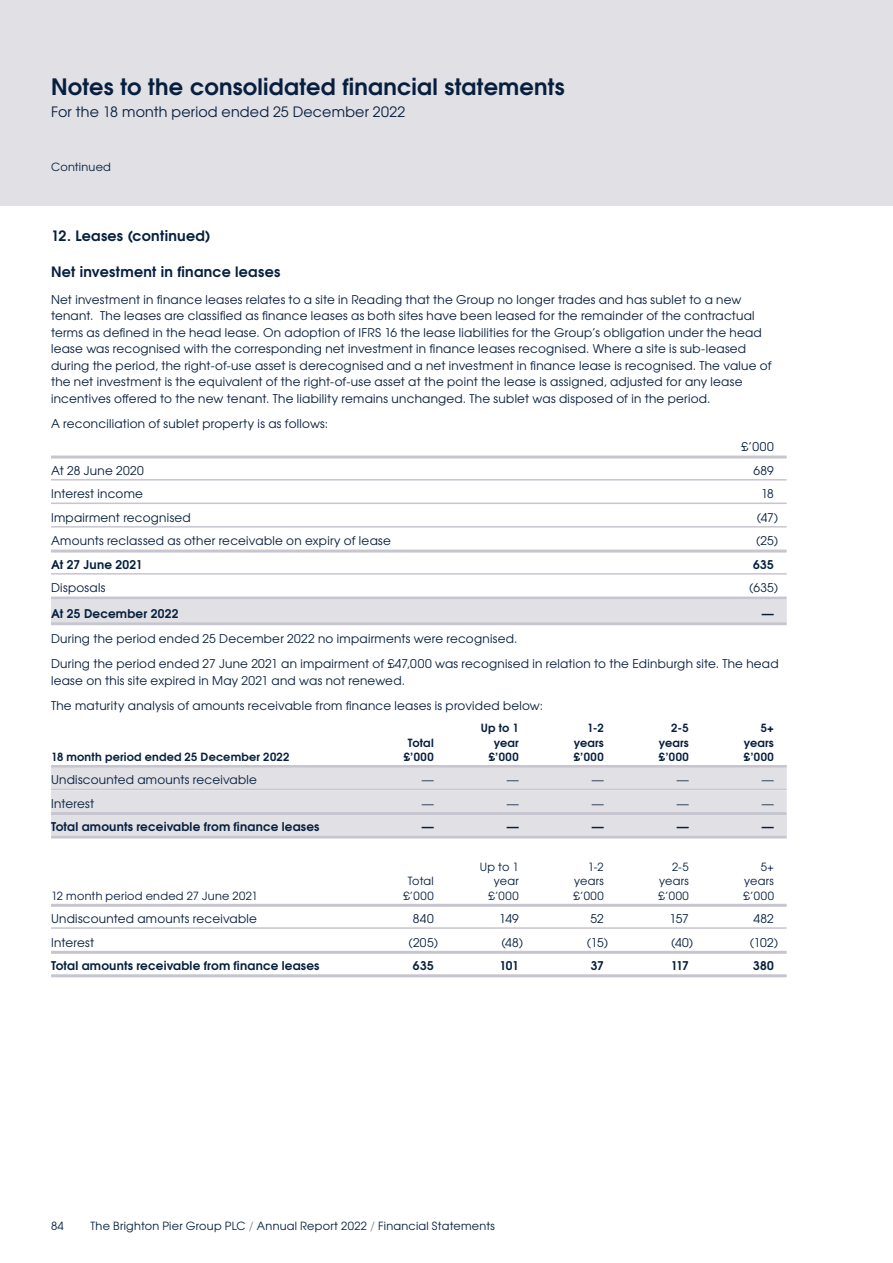
<style>
.page{position:relative;width:893px;height:1263px;background:#fff}
.page>*{position:absolute;margin:0;border:0;box-sizing:border-box;transform-origin:0 0}
.t1{font:700 22.5px "Te X Gyre Adventor";letter-spacing:.01em;color:#071f3e}
.t2{font:700 14.25px "Te X Gyre Adventor";letter-spacing:.02em;color:#071f3e}
.t3{font:14.25px "Te X Gyre Adventor";letter-spacing:.015em;color:#071f3e}
.t4{font:12px/16.5px "Te X Gyre Adventor";letter-spacing:.02em;color:#071f3e}
.t5{font:700 12px "Te X Gyre Adventor";letter-spacing:.015em;color:#071f3e}
.t6{font:11.25px "Te X Gyre Adventor";letter-spacing:.025em;color:#071f3e}
.t7{font:700 11.25px "Te X Gyre Adventor";letter-spacing:.015em;color:#071f3e}
.s1{color:#828396}
</style>
<div class="page">
<div style="left:0;top:0;width:893px;height:206px;background:#e0e0e5"></div>
<hr style="left:51px;top:455px;width:736px;height:3px;background:#c7c5cf">
<hr style="left:51px;top:479px;width:736px;height:1px;background:#c7c5cf">
<hr style="left:51px;top:502px;width:736px;height:2px;background:#c7c5cf">
<hr style="left:51px;top:526px;width:736px;height:1px;background:#c7c5cf">
<hr style="left:51px;top:549px;width:736px;height:3px;background:#c7c5cf">
<hr style="left:51px;top:573px;width:736px;height:2px;background:#c7c5cf">
<hr style="left:51px;top:597px;width:736px;height:3px;background:#c7c5cf">
<div style="left:51px;top:600px;width:736px;height:22px;background:#e0e0e5"></div>
<hr style="left:51px;top:622px;width:736px;height:3px;background:#c7c5cf">
<hr style="left:51px;top:765px;width:736px;height:3px;background:#c7c5cf">
<div style="left:51px;top:767px;width:736px;height:21px;background:#e0e0e5"></div>
<hr style="left:51px;top:788px;width:736px;height:2px;background:#c7c5cf">
<div style="left:51px;top:790px;width:736px;height:22px;background:#e0e0e5"></div>
<hr style="left:51px;top:812px;width:736px;height:3px;background:#c7c5cf">
<hr style="left:51px;top:835px;width:736px;height:3px;background:#c7c5cf">
<div style="left:51px;top:815px;width:736px;height:20px;background:#e0e0e5"></div>
<hr style="left:51px;top:904px;width:736px;height:3px;background:#c7c5cf">
<hr style="left:51px;top:927px;width:736px;height:2px;background:#c7c5cf">
<hr style="left:51px;top:951px;width:736px;height:3px;background:#c7c5cf">
<hr style="left:51px;top:974px;width:736px;height:3px;background:#c7c5cf">
<h1 class="t1" style="left:51px;top:67px;width:515px">Notes to the consolidated financial statements</h1>
<p class="t3" style="left:51px;top:101px;width:356px">For the 18 month period ended 25 December 2022</p>
<p class="t6" style="left:51px;top:158px;width:61px">Continued</p>
<p class="t2" style="left:51px;top:224px;width:161px">12. Leases (continued)</p>
<p class="t2" style="left:51px;top:259px;width:231px">Net investment in finance leases</p>
<p class="t4" style="left:51px;top:290px;width:722px">Net investment in finance leases relates to a site in Reading that the Group no longer trades and has sublet to a new tenant. The leases are classified as finance leases as both sites have been leased for the remainder of the contractual terms as defined in the head lease. On adoption of IFRS 16 the lease liabilities for the Group’s obligation under the head lease was recognised with the corresponding net investment in finance leases recognised. Where a site is sub-leased during the period, the right-of-use asset is derecognised and a net investment in finance lease is recognised. The value of the net investment is the equivalent of the right-of-use asset at the point the lease is assigned, adjusted for any lease incentives offered to the new tenant. The liability remains unchanged. The sublet was disposed of in the period.</p>
<p class="t4" style="left:51px;top:414px;width:279px">A reconciliation of sublet property is as follows:</p>
<p class="t4" style="left:741px;top:438px;width:34px">£’000</p>
<p class="t4" style="left:51px;top:461px;width:94px">At 28 June 2020</p>
<p class="t4" style="left:753px;top:461px;width:22px">689</p>
<p class="t4" style="left:51px;top:485px;width:93px">Interest income</p>
<p class="t4" style="left:761px;top:485px;width:14px">18</p>
<p class="t4" style="left:51px;top:508px;width:141px">Impairment recognised</p>
<p class="t4" style="left:757px;top:508px;width:23px">(47)</p>
<p class="t4" style="left:51px;top:532px;width:341px">Amounts reclassed as other receivable on expiry of lease</p>
<p class="t4" style="left:756px;top:532px;width:24px">(25)</p>
<p class="t5" style="left:51px;top:554px;width:93px">At 27 June 2021</p>
<p class="t5" style="left:753px;top:554px;width:22px">635</p>
<p class="t4" style="left:51px;top:579px;width:56px">Disposals</p>
<p class="t4" style="left:749px;top:579px;width:31px">(635)</p>
<p class="t5" style="left:51px;top:603px;width:129px">At 25 December 2022</p>
<p class="t5" style="left:762px;top:603px;width:13px">—</p>
<p class="t4" style="left:51px;top:625px;width:729px;line-height:25px">During the period ended 25 December 2022 no impairments were recognised.<br>During the period ended 27 June 2021 an impairment of £47,000 was recognised in relation to the Edinburgh site. The head</p>
<p class="t4" style="left:51px;top:667px;width:494px;line-height:25px">lease on this site expired in May 2021 and was not renewed.<br>The maturity analysis of amounts receivable from finance leases is provided below:</p>
<p class="t7" style="left:481px;top:718px;width:40px">Up to 1</p>
<p class="t7" style="left:587px;top:718px;width:18px">1-2</p>
<p class="t7" style="left:671px;top:718px;width:19px">2-5</p>
<p class="t7" style="left:761px;top:718px;width:15px">5+</p>
<p class="t7" style="left:408px;top:733px;width:27px">Total</p>
<p class="t7" style="left:494px;top:733px;width:26px">year</p>
<p class="t7" style="left:574px;top:733px;width:32px">years</p>
<p class="t7" style="left:659px;top:733px;width:32px">years</p>
<p class="t7" style="left:744px;top:733px;width:32px">years</p>
<p class="t7" style="left:51px;top:747px;width:240px">18 month period ended 25 December 2022</p>
<p class="t7" style="left:404px;top:747px;width:31px">£’000</p>
<p class="t7" style="left:489px;top:747px;width:31px">£’000</p>
<p class="t7" style="left:574px;top:747px;width:31px">£’000</p>
<p class="t7" style="left:659px;top:747px;width:31px">£’000</p>
<p class="t7" style="left:744px;top:747px;width:31px">£’000</p>
<p class="t4" style="left:51px;top:771px;width:208px">Undiscounted amounts receivable</p>
<p class="t4" style="left:422px;top:771px;width:13px">—</p>
<p class="t4" style="left:507px;top:771px;width:13px">—</p>
<p class="t4" style="left:592px;top:771px;width:13px">—</p>
<p class="t4" style="left:677px;top:771px;width:13px">—</p>
<p class="t4" style="left:762px;top:771px;width:13px">—</p>
<p class="t4" style="left:51px;top:794px;width:45px">Interest</p>
<p class="t4" style="left:422px;top:794px;width:13px">—</p>
<p class="t4" style="left:507px;top:794px;width:13px">—</p>
<p class="t4" style="left:592px;top:794px;width:13px">—</p>
<p class="t4" style="left:677px;top:794px;width:13px">—</p>
<p class="t4" style="left:762px;top:794px;width:13px">—</p>
<p class="t5" style="left:51px;top:816px;width:270px">Total amounts receivable from finance leases</p>
<p class="t5" style="left:422px;top:816px;width:13px">—</p>
<p class="t5" style="left:507px;top:816px;width:13px">—</p>
<p class="t5" style="left:592px;top:816px;width:13px">—</p>
<p class="t5" style="left:677px;top:816px;width:13px">—</p>
<p class="t5" style="left:762px;top:816px;width:13px">—</p>
<p class="t6" style="left:480px;top:858px;width:40px">Up to 1</p>
<p class="t6" style="left:588px;top:858px;width:18px">1-2</p>
<p class="t6" style="left:672px;top:858px;width:18px">2-5</p>
<p class="t6" style="left:761px;top:858px;width:15px">5+</p>
<p class="t6" style="left:408px;top:872px;width:27px">Total</p>
<p class="t6" style="left:494px;top:872px;width:26px">year</p>
<p class="t6" style="left:574px;top:872px;width:31px">years</p>
<p class="t6" style="left:659px;top:872px;width:31px">years</p>
<p class="t6" style="left:744px;top:872px;width:31px">years</p>
<p class="t6" style="left:51px;top:886px;width:208px">12 month period ended 27 June 2021</p>
<p class="t6" style="left:403px;top:886px;width:32px">£’000</p>
<p class="t6" style="left:488px;top:886px;width:32px">£’000</p>
<p class="t6" style="left:573px;top:886px;width:32px">£’000</p>
<p class="t6" style="left:658px;top:886px;width:32px">£’000</p>
<p class="t6" style="left:743px;top:886px;width:32px">£’000</p>
<p class="t4" style="left:51px;top:910px;width:208px">Undiscounted amounts receivable</p>
<p class="t4" style="left:413px;top:910px;width:22px">840</p>
<p class="t4" style="left:499px;top:910px;width:21px">149</p>
<p class="t4" style="left:590px;top:910px;width:15px">52</p>
<p class="t4" style="left:669px;top:910px;width:21px">157</p>
<p class="t4" style="left:753px;top:910px;width:22px">482</p>
<p class="t4" style="left:51px;top:933px;width:45px">Interest</p>
<p class="t4" style="left:409px;top:933px;width:31px">(205)</p>
<p class="t4" style="left:501px;top:933px;width:23px">(48)</p>
<p class="t4" style="left:587px;top:933px;width:23px">(15)</p>
<p class="t4" style="left:671px;top:933px;width:24px">(40)</p>
<p class="t4" style="left:750px;top:933px;width:30px">(102)</p>
<p class="t5" style="left:51px;top:955px;width:270px">Total amounts receivable from finance leases</p>
<p class="t5" style="left:413px;top:955px;width:22px">635</p>
<p class="t5" style="left:499px;top:955px;width:21px">101</p>
<p class="t5" style="left:591px;top:955px;width:15px">37</p>
<p class="t5" style="left:671px;top:955px;width:20px">117</p>
<p class="t5" style="left:753px;top:955px;width:22px">380</p>
<p class="t6" style="left:51px;top:1216px;width:14px">84</p>
<p class="t6" style="left:91px;top:1216px;width:406px">The Brighton Pier Group PLC <span class="s1">/</span> Annual Report 2022 <span class="s1">/</span> Financial Statements</p>
</div>
